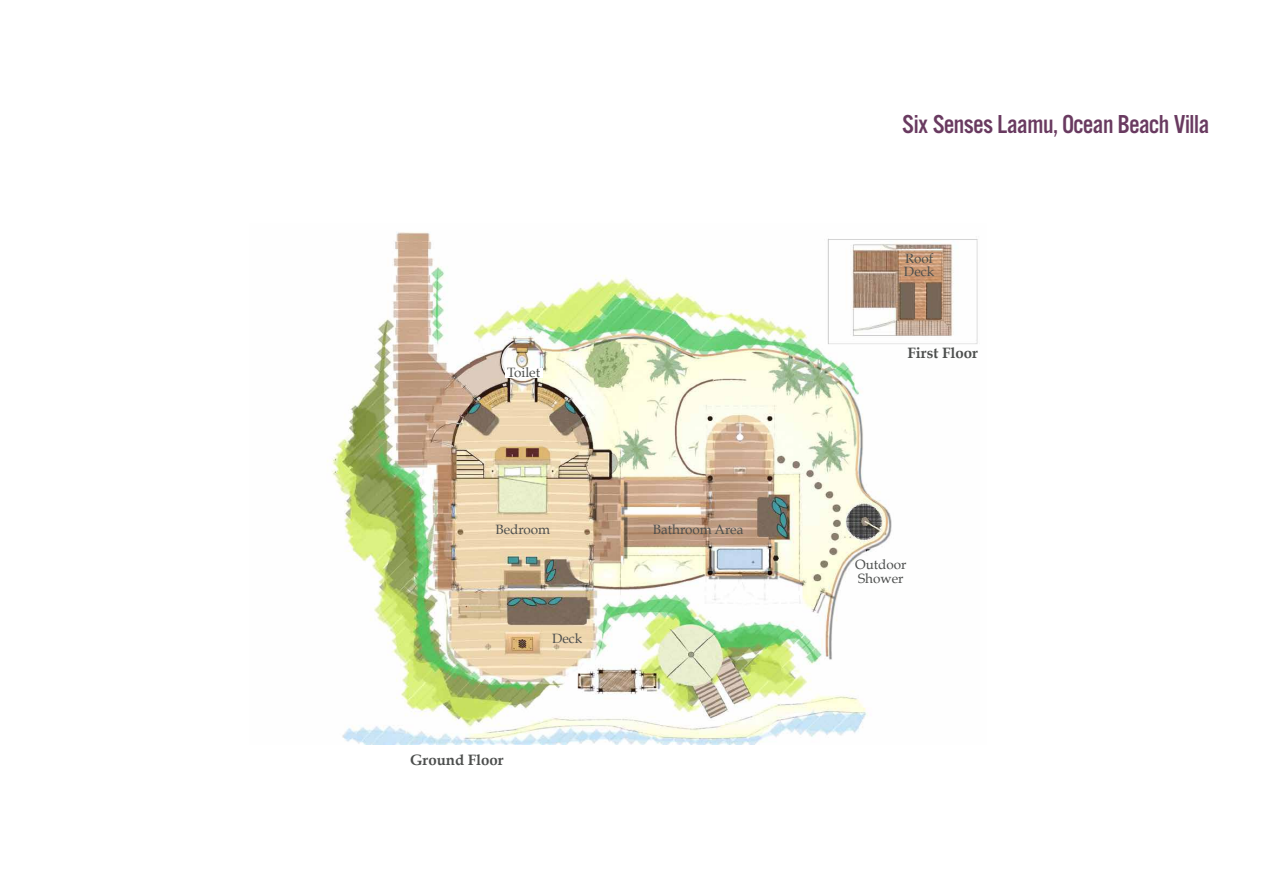
<style>
.page{position:relative;width:1263px;height:893px;background:#fff}
.page>*{position:absolute;margin:0;border:0;box-sizing:border-box;transform-origin:0 0}
.t1{font:27px "Alternate Gothic No 3";letter-spacing:.01em;color:#693a60}
.t2{font:700 15px "Book Antiqua";color:#4c4e4d}
.t3{font:13.5px/13.5px "Book Antiqua";color:#4c4e4d}
</style>
<div class="page">
<img style="left:327px;top:232px;width:651px;height:512px">
<div style="left:505px;top:368px;width:37px;height:9px;background:#fff"></div>
<p class="t3" style="left:507px;top:366px;width:35px">Toilet</p>
<p class="t3" style="left:495px;top:523px;width:56px">Bedroom</p>
<p class="t2" style="left:410px;top:751px;width:95px">Ground Floor</p>
<p class="t3" style="left:552px;top:631px;width:32px">Deck</p>
<p class="t3" style="left:653px;top:523px;width:92px">Bathroom Area</p>
<h1 class="t1" style="left:903px;top:106px;width:308px">Six Senses Laamu, Ocean Beach Villa</h1>
<p class="t3" style="left:904px;top:251px;width:32px">Roof<br>Deck</p>
<p class="t2" style="left:908px;top:345px;width:72px">First Floor</p>
<p class="t3" style="left:855px;top:558px;width:53px">Outdoor<br>Shower</p>
</div>
